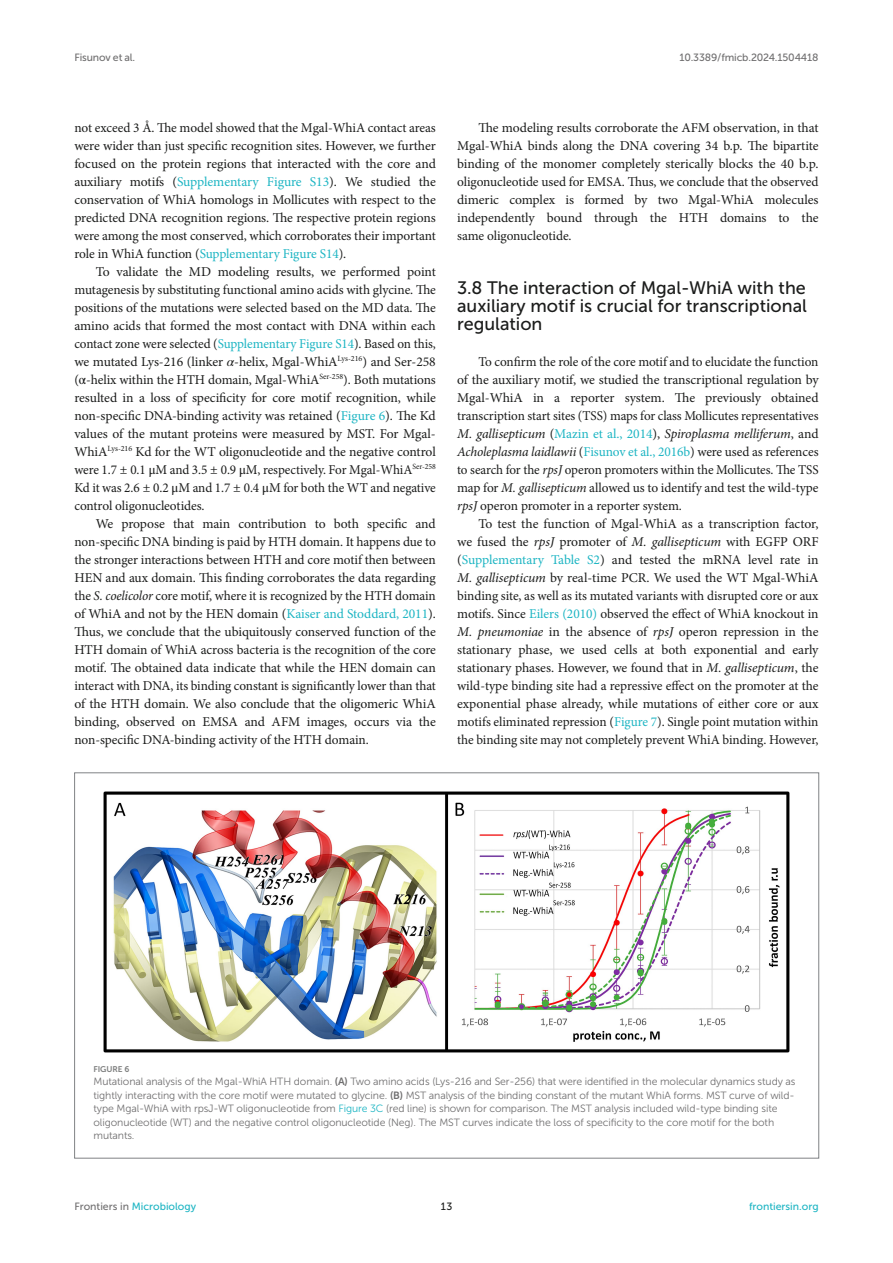
<style>
.page{position:relative;width:893px;height:1263px;background:#fff}
.page>*{position:absolute;margin:0;border:0;box-sizing:border-box;transform-origin:0 0}
.HEAD_2{font:18px/18px "Museo Sans 500";color:#1b1c1b;text-align:justify}
.TEXT{font:13.5px/18px "Minion Pro";letter-spacing:-.005em;color:#1b1c1b;text-align:justify}
.FIG_LEG{font:10.5px/13.5px "Museo Sans 300";letter-spacing:-.01em;color:#706f70}
.t1{font:10.5px "Museo Sans 500";letter-spacing:-.015em;color:#706f70}
.t2{font:10.5px "Museo Sans 500";color:#1db5c3}
.t3{font:10.5px "Museo Sans 500";color:#1b1c1b}
.FIG_HD{font:8.25px "Museo Sans 700";letter-spacing:-.01em;color:#7e7f7f}
.s1{color:#1db5c3}
.s2{font-family:"STIX General";font-style:italic}
.s3{font-family:"STIX General"}
.s4{font-style:italic}
.s5{font-family:"Museo Sans 700"}
.s6{color:#706f70}
</style>
<div class="page">
<img style="left:104px;top:792px;width:685px;height:261px">
<p class="t1" style="left:74px;top:51px;width:62px">Fisunov et al.</p>
<p class="t1" style="left:679px;top:51px;width:141px">10.3389/fmicb.2024.1504418</p>
<p class="TEXT" style="left:74px;top:119px;width:363px">not exceed 3 Å. The model showed that the Mgal-WhiA contact areas were wider than just specific recognition sites. However, we further focused on the protein regions that interacted with the core and auxiliary motifs (<span class="s1">Supplementary Figure S13</span>). We studied the conservation of WhiA homologs in Mollicutes with respect to the predicted DNA recognition regions. The respective protein regions were among the most conserved, which corroborates their important role in WhiA function (<span class="s1">Supplementary Figure S14</span>).</p>
<p class="TEXT" style="left:74px;top:263px;width:363px;text-indent:21px">To validate the MD modeling results, we performed point mutagenesis by substituting functional amino acids with glycine. The positions of the mutations were selected based on the MD data. The amino acids that formed the most contact with DNA within each contact zone were selected (<span class="s1">Supplementary Figure S14</span>). Based on this, we mutated Lys-216 (linker <span class="s2">α</span>-helix, Mgal-WhiA<sup>Lys-216</sup>) and Ser-258 (<span class="s3">α</span>-helix within the HTH domain, Mgal-WhiA<sup>Ser-258</sup>). Both mutations resulted in a loss of specificity for core motif recognition, while non-specific DNA-binding activity was retained (<span class="s1">Figure 6</span>). The Kd values of the mutant proteins were measured by MST. For Mgal-WhiA<sup>Lys-216</sup> Kd for the WT oligonucleotide and the negative control were 1.7 ± 0.1 <span class="s3">μ</span>M and 3.5 ± 0.9 <span class="s3">μ</span>M, respectively. For Mgal-WhiA<sup>Ser-258<br></sup>Kd it was 2.6 ± 0.2 <span class="s3">μ</span>M and 1.7 ± 0.4 <span class="s3">μ</span>M for both the WT and negative control oligonucleotides.</p>
<p class="TEXT" style="left:74px;top:515px;width:363px;text-indent:21px">We propose that main contribution to both specific and non-specific DNA binding is paid by HTH domain. It happens due to the stronger interactions between HTH and core motif then between HEN and aux domain. This finding corroborates the data regarding the <span class="s4">S. coelicolor</span> core motif, where it is recognized by the HTH domain of WhiA and not by the HEN domain (<span class="s1">Kaiser and Stoddard, 2011</span>).<br>Thus, we conclude that the ubiquitously conserved function of the HTH domain of WhiA across bacteria is the recognition of the core motif. The obtained data indicate that while the HEN domain can interact with DNA, its binding constant is significantly lower than that of the HTH domain. We also conclude that the oligomeric WhiA binding, observed on EMSA and AFM images, occurs via the non-specific DNA-binding activity of the HTH domain.</p>
<p class="TEXT" style="left:457px;top:119px;width:363px;text-indent:21px">The modeling results corroborate the AFM observation, in that Mgal-WhiA binds along the DNA covering 34 b.p. The bipartite binding of the monomer completely sterically blocks the 40 b.p. oligonucleotide used for EMSA. Thus, we conclude that the observed dimeric complex is formed by two Mgal-WhiA molecules independently bound through the HTH domains to the same oligonucleotide.</p>
<p class="HEAD_2" style="left:457px;top:279px;width:351px">3.8 The interaction of Mgal-WhiA with the auxiliary motif is crucial for transcriptional regulation</p>
<p class="TEXT" style="left:457px;top:353px;width:363px;text-indent:21px">To confirm the role of the core motif and to elucidate the function of the auxiliary motif, we studied the transcriptional regulation by Mgal-WhiA in a reporter system. The previously obtained transcription start sites (TSS) maps for class Mollicutes representatives <span class="s4">M. gallisepticum</span> (<span class="s1">Mazin et al., 2014</span>), <span class="s4">Spiroplasma melliferum</span>, and <span class="s4">Acholeplasma laidlawii</span> (<span class="s1">Fisunov et al., 2016b</span>) were used as references to search for the <span class="s4">rpsJ</span> operon promoters within the Mollicutes. The TSS map for <span class="s4">M. gallisepticum</span> allowed us to identify and test the wild-type <span class="s4">rpsJ</span> operon promoter in a reporter system.</p>
<p class="TEXT" style="left:457px;top:515px;width:363px;text-indent:21px">To test the function of Mgal-WhiA as a transcription factor, we fused the <span class="s4">rpsJ</span> promoter of <span class="s4">M. gallisepticum</span> with EGFP ORF (<span class="s1">Supplementary Table S2</span>) and tested the mRNA level rate in <span class="s4">M. gallisepticum</span> by real-time PCR. We used the WT Mgal-WhiA binding site, as well as its mutated variants with disrupted core or aux motifs. Since <span class="s1">Eilers (2010)</span> observed the effect of WhiA knockout in <span class="s4">M. pneumoniae</span> in the absence of <span class="s4">rpsJ</span> operon repression in the stationary phase, we used cells at both exponential and early stationary phases. However, we found that in <span class="s4">M. gallisepticum</span>, the wild-type binding site had a repressive effect on the promoter at the exponential phase already, while mutations of either core or aux motifs eliminated repression (<span class="s1">Figure 7</span>). Single point mutation within the binding site may not completely prevent WhiA binding. However,</p>
<p class="FIG_HD" style="left:94px;top:1064px;width:37px">FIGURE 6</p>
<p class="FIG_LEG" style="left:94px;top:1075px;width:704px">Mutational analysis of the Mgal-WhiA HTH domain. <span class="s5">(A)</span> Two amino acids (Lys-216 and Ser-256) that were identified in the molecular dynamics study as tightly interacting with the core motif were mutated to glycine. <span class="s5">(B)</span> MST analysis of the binding constant of the mutant WhiA forms. MST curve of wild&shy;type Mgal-WhiA with rpsJ-WT oligonucleotide from <span class="s1">Figure 3C</span> (red line) is shown for comparison. The MST analysis included wild-type binding site oligonucleotide (WT) and the negative control oligonucleotide (Neg). The MST curves indicate the loss of specificity to the core motif for the both mutants.</p>
<p class="t2" style="left:74px;top:1200px;width:123px"><span class="s6">Frontiers in</span> Microbiology</p>
<p class="t3" style="left:441px;top:1200px;width:13px">13</p>
<p class="t2" style="left:749px;top:1200px;width:71px">frontiersin.org</p>
</div>
